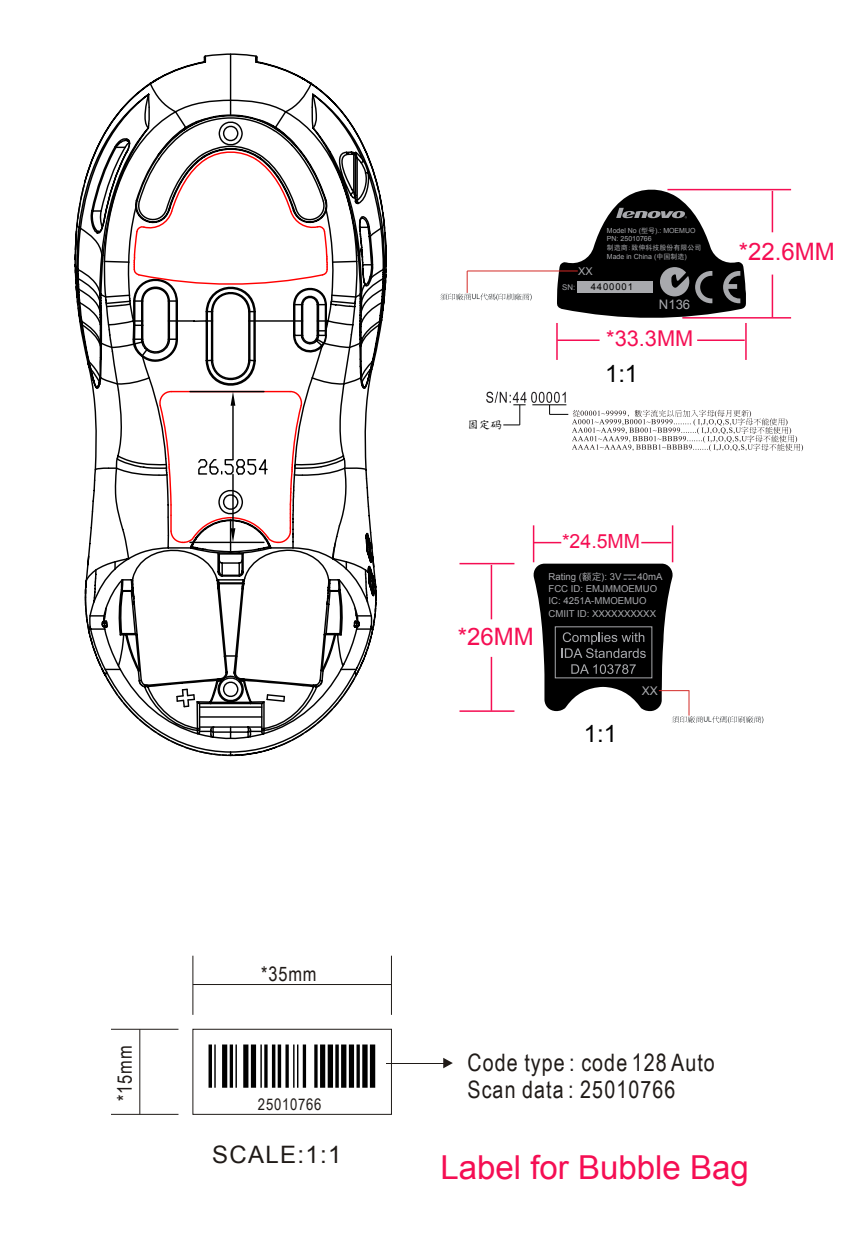
<style>
.page{position:relative;width:851px;height:1248px;background:#fff}
.page>*{position:absolute;margin:0;border:0;box-sizing:border-box;transform-origin:0 0}
.t1{font:33px "Arial";color:#f50e53}
.t2{font:24px/27.2px "Arial Narrow";letter-spacing:.045em;color:#1f1a17}
.t3{font:24px "Arial";color:#f50e53}
.t4{font:24px "Arial";letter-spacing:.055em;color:#1f1a17}
.t5{font:23.8px "Arial";color:#000}
.t6{font:21.8px "Arial";color:#f50e53}
.t7{font:20px "Arial Narrow";letter-spacing:.045em;color:#1f1a17}
.t8{font:19.6px "Arial";color:#f50e53}
.t9{font:16px "Arial Narrow";letter-spacing:.045em;color:#1f1a17}
.t10{font:13.2px "Arial";color:#a8a9ad}
.t11{font:12px "Arial";color:#a8a9ad}
.t12{font:11.6px "DF Kai Shu SB Estd BF";color:#000}
.t13{font:10.8px "Arial";color:#a8a9ad}
.t14{font:9.6px/12px "Arial";color:#a8a9ad}
.t15{font:9.4px "Arial";letter-spacing:.1em;color:#000}
.t16{font:7.8px "Arial";color:#a8a9ad}
.t17{font:7px/8.8px "Arial";color:#a8a9ad}
.t18{font:7px "Sim Hei";color:#a8a9ad}
.s1{font-family:"Sim Hei"}
</style>
<div class="page">
<svg style="left:78px;top:160px;width:181px;height:597px"></svg>
<svg style="left:91px;top:53px;width:296px;height:700px"></svg>
<svg style="left:120px;top:93px;width:238px;height:640px"></svg>
<svg style="left:208px;top:1044px;width:182px;height:44px"></svg>
<svg style="left:208px;top:1044px;width:4px;height:43px"></svg>
<hr style="left:214px;top:1044px;width:2px;height:43px;background:#000">
<div style="left:222px;top:1044px;width:5px;height:43px;background:#000"></div>
<hr style="left:230px;top:1044px;width:3px;height:43px;background:#000">
<hr style="left:235px;top:1044px;width:2px;height:43px;background:#000">
<div style="left:243px;top:1044px;width:5px;height:43px;background:#000"></div>
<div style="left:251px;top:1044px;width:5px;height:43px;background:#000"></div>
<hr style="left:260px;top:1044px;width:2px;height:43px;background:#000">
<hr style="left:264px;top:1044px;width:3px;height:43px;background:#000">
<hr style="left:272px;top:1044px;width:3px;height:43px;background:#000">
<svg style="left:277px;top:1044px;width:4px;height:43px"></svg>
<svg style="left:285px;top:1044px;width:4px;height:43px"></svg>
<hr style="left:293px;top:1044px;width:1px;height:43px;background:#000">
<hr style="left:297px;top:1044px;width:1px;height:43px;background:#000">
<hr style="left:303px;top:1044px;width:3px;height:43px;background:#000">
<hr style="left:314px;top:1044px;width:3px;height:43px;background:#000">
<div style="left:320px;top:1044px;width:5px;height:43px;background:#000"></div>
<div style="left:327px;top:1044px;width:6px;height:43px;background:#000"></div>
<svg style="left:335px;top:1044px;width:4px;height:43px"></svg>
<div style="left:341px;top:1044px;width:5px;height:43px;background:#000"></div>
<div style="left:349px;top:1044px;width:5px;height:43px;background:#000"></div>
<svg style="left:356px;top:1044px;width:4px;height:43px"></svg>
<div style="left:362px;top:1044px;width:5px;height:43px;background:#000"></div>
<div style="left:370px;top:1044px;width:5px;height:43px;background:#000"></div>
<hr style="left:139px;top:1029px;width:1px;height:85px;background:#1f1a17">
<hr style="left:111px;top:1113px;width:67px;height:1px;background:#1f1a17">
<hr style="left:111px;top:1028px;width:67px;height:1px;background:#1f1a17">
<hr style="left:193px;top:983px;width:198px;height:1px;background:#1f1a17">
<hr style="left:391px;top:955px;width:1px;height:59px;background:#1f1a17">
<hr style="left:192px;top:955px;width:1px;height:59px;background:#1f1a17">
<hr style="left:386px;top:1062px;width:58px;height:1px;background:#1f1a17">
<svg style="left:443px;top:1057px;width:10px;height:11px"></svg>
<div style="left:192px;top:1028px;width:200px;height:86px;border:1px solid #1f1a17"></div>
<hr style="left:490px;top:565px;width:2px;height:54px;background:#f50e53">
<hr style="left:532px;top:525px;width:2px;height:37px;background:#f50e53">
<hr style="left:671px;top:525px;width:2px;height:37px;background:#f50e53">
<hr style="left:490px;top:656px;width:2px;height:54px;background:#f50e53">
<hr style="left:459px;top:563px;width:55px;height:1px;background:#f50e53">
<svg style="left:534px;top:542px;width:27px;height:1px"></svg>
<hr style="left:641px;top:542px;width:30px;height:1px;background:#f50e53">
<hr style="left:459px;top:710px;width:55px;height:1px;background:#f50e53">
<hr style="left:771px;top:274px;width:2px;height:43px;background:#f50e53">
<hr style="left:771px;top:191px;width:2px;height:41px;background:#f50e53">
<hr style="left:667px;top:189px;width:124px;height:1px;background:#f50e53">
<hr style="left:682px;top:317px;width:109px;height:1px;background:#f50e53">
<hr style="left:556px;top:323px;width:1px;height:37px;background:#f50e53">
<hr style="left:557px;top:339px;width:42px;height:2px;background:#f50e53">
<hr style="left:745px;top:323px;width:1px;height:37px;background:#f50e53">
<hr style="left:697px;top:339px;width:47px;height:2px;background:#f50e53">
<svg style="left:486px;top:391px;width:316px;height:60px"></svg>
<hr style="left:532px;top:404px;width:34px;height:1px;background:#000">
<svg style="left:557px;top:188px;width:188px;height:131px"></svg>
<svg style="left:440px;top:271px;width:91px;height:29px"></svg>
<hr style="left:467px;top:270px;width:110px;height:1px;background:#d32a26">
<svg style="left:533px;top:563px;width:230px;height:160px"></svg>
<hr style="left:658px;top:690px;width:31px;height:1px;background:#d32a26">
<h3 class="t7" style="left:110px;top:1100px;width:57px;rotate:-90deg">*15mm</h3>
<h3 class="t7" style="left:261px;top:959px;width:57px">*35mm</h3>
<h3 class="t9" style="left:258px;top:1092px;width:65px">25010766</h3>
<h2 class="t4" style="left:212px;top:1138px;width:131px">SCALE:1:1</h2>
<p class="t12" style="left:467px;top:418px;width:36px">固定码</p>
<p class="t13" style="left:578px;top:264px;width:16px">XX</p>
<p class="t17" style="left:606px;top:226px;width:90px">Model No (<span class="s1">型号</span>).: MOEMUO<br>PN: 25010766</p>
<p class="t18" style="left:606px;top:244px;width:96px">制造商:致伸科技股份有限公司</p>
<p class="t17" style="left:606px;top:252px;width:81px">Made in China (<span class="s1">中国制造</span>)</p>
<p class="t16" style="left:562px;top:282px;width:15px">SN:</p>
<p class="t15" style="left:590px;top:281px;width:44px">4400001</p>
<h3 class="t10" style="left:658px;top:296px;width:33px">N136</h3>
<h3 class="t6" style="left:606px;top:324px;width:89px">*33.3MM</h3>
<h3 class="t5" style="left:605px;top:358px;width:35px">1:1</h3>
<h2 class="t3" style="left:738px;top:236px;width:98px">*22.6MM</h2>
<h2 class="t3" style="left:457px;top:621px;width:78px">*26MM</h2>
<h3 class="t8" style="left:562px;top:527px;width:80px">*24.5MM</h3>
<p class="t14" style="left:548px;top:571px;width:75px">Rating (<span class="s1">额定</span>): 3V</p>
<p class="t14" style="left:548px;top:571px;width:116px;text-indent:89px">40mA<br>FCC ID: EMJMMOEMUO<br>IC: 4251A-MMOEMUO<br>CMIIT ID: XXXXXXXXXX</p>
<h3 class="t5" style="left:583px;top:718px;width:35px">1:1</h3>
<p class="t11" style="left:641px;top:683px;width:18px">XX</p>
<h2 class="t2" style="left:467px;top:1048px;width:249px">Code type : code 128 Auto<br>Scan data : 25010766</h2>
<h1 class="t1" style="left:440px;top:1145px;width:310px">Label for Bubble Bag</h1>
</div>
